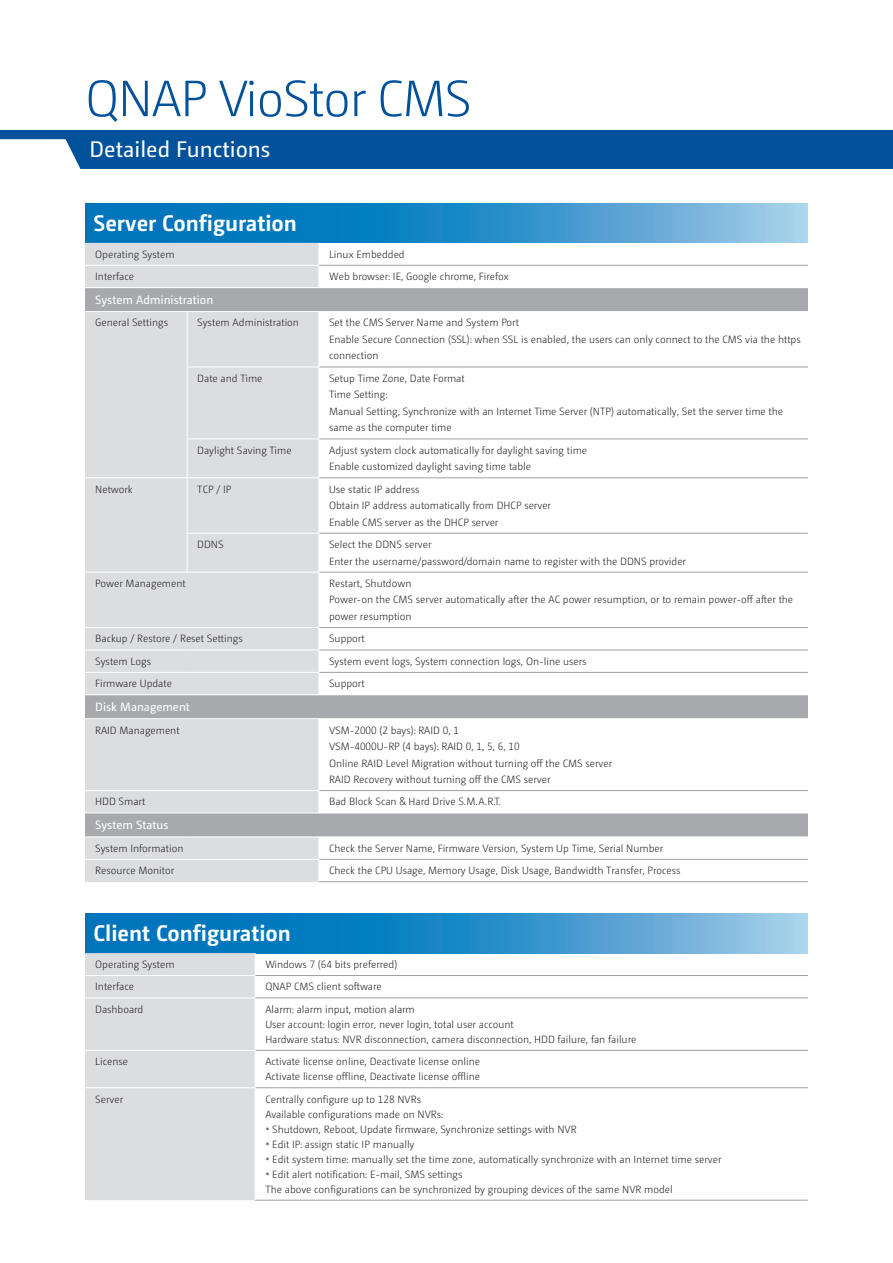
<style>
.page{position:relative;width:893px;height:1263px;background:#fff}
.page>*{position:absolute;margin:0;border:0;box-sizing:border-box;transform-origin:0 0}
.t1{font:300 51px "QNAP Camingo Dos";letter-spacing:-.025em;color:#01529a}
.t2{font:700 22.5px "QNAP Camingo Dos";color:#fff}
.t3{font:22.5px "QNAP Camingo Dos";color:#fff}
.t4{font:12px "QNAP Camingo Dos";color:#fff}
.t5{font:300 10.5px/16.5px "QNAP Camingo Dos";color:#231f20}
</style>
<div class="page">
<svg style="left:85px;top:203px;width:723px;height:40px;background:#3091ca"></svg>
<div style="left:85px;top:243px;width:234px;height:638px;background:#dcdddf"></div>
<div style="left:85px;top:288px;width:723px;height:24px;background:#a8a9ad"></div>
<div style="left:85px;top:695px;width:723px;height:24px;background:#a8a9ad"></div>
<div style="left:85px;top:813px;width:723px;height:24px;background:#a8a9ad"></div>
<hr style="left:319px;top:367px;width:489px;height:1px;background:#9d9fa2">
<hr style="left:319px;top:439px;width:489px;height:1px;background:#9d9fa2">
<hr style="left:319px;top:478px;width:489px;height:1px;background:#9d9fa2">
<hr style="left:319px;top:533px;width:489px;height:1px;background:#9d9fa2">
<hr style="left:319px;top:572px;width:489px;height:1px;background:#9d9fa2">
<hr style="left:319px;top:627px;width:489px;height:1px;background:#9d9fa2">
<hr style="left:319px;top:650px;width:489px;height:1px;background:#9d9fa2">
<hr style="left:319px;top:672px;width:489px;height:1px;background:#9d9fa2">
<hr style="left:319px;top:790px;width:489px;height:1px;background:#9d9fa2">
<hr style="left:319px;top:859px;width:489px;height:1px;background:#9d9fa2">
<hr style="left:85px;top:287px;width:102px;height:1px;background:#fff">
<hr style="left:187px;top:287px;width:132px;height:1px;background:#fff">
<hr style="left:319px;top:311px;width:489px;height:1px;background:#fff">
<hr style="left:85px;top:311px;width:102px;height:1px;background:#fff">
<hr style="left:187px;top:311px;width:132px;height:1px;background:#fff">
<hr style="left:187px;top:312px;width:1px;height:55px;background:#fff">
<hr style="left:187px;top:367px;width:132px;height:1px;background:#fff">
<hr style="left:187px;top:367px;width:1px;height:72px;background:#fff">
<hr style="left:187px;top:439px;width:132px;height:1px;background:#fff">
<hr style="left:187px;top:439px;width:1px;height:39px;background:#fff">
<hr style="left:85px;top:478px;width:102px;height:1px;background:#fff">
<hr style="left:187px;top:478px;width:132px;height:1px;background:#fff">
<hr style="left:187px;top:478px;width:1px;height:55px;background:#fff">
<hr style="left:187px;top:533px;width:132px;height:1px;background:#fff">
<hr style="left:187px;top:533px;width:1px;height:39px;background:#fff">
<hr style="left:85px;top:572px;width:102px;height:1px;background:#fff">
<hr style="left:187px;top:572px;width:132px;height:1px;background:#fff">
<hr style="left:85px;top:627px;width:102px;height:1px;background:#fff">
<hr style="left:187px;top:627px;width:132px;height:1px;background:#fff">
<hr style="left:85px;top:650px;width:102px;height:1px;background:#fff">
<hr style="left:187px;top:650px;width:132px;height:1px;background:#fff">
<hr style="left:85px;top:672px;width:102px;height:1px;background:#fff">
<hr style="left:187px;top:672px;width:132px;height:1px;background:#fff">
<hr style="left:85px;top:694px;width:102px;height:1px;background:#fff">
<hr style="left:187px;top:694px;width:132px;height:1px;background:#fff">
<hr style="left:319px;top:718px;width:489px;height:1px;background:#fff">
<hr style="left:85px;top:718px;width:102px;height:1px;background:#fff">
<hr style="left:187px;top:718px;width:132px;height:1px;background:#fff">
<hr style="left:85px;top:790px;width:102px;height:1px;background:#fff">
<hr style="left:187px;top:790px;width:132px;height:1px;background:#fff">
<hr style="left:85px;top:813px;width:102px;height:1px;background:#fff">
<hr style="left:187px;top:813px;width:132px;height:1px;background:#fff">
<hr style="left:319px;top:813px;width:489px;height:1px;background:#fff">
<hr style="left:85px;top:837px;width:102px;height:1px;background:#fff">
<hr style="left:187px;top:837px;width:132px;height:1px;background:#fff">
<hr style="left:85px;top:859px;width:102px;height:1px;background:#fff">
<hr style="left:187px;top:859px;width:132px;height:1px;background:#fff">
<hr style="left:319px;top:367px;width:1px;height:72px;background:#fff">
<hr style="left:319px;top:439px;width:1px;height:39px;background:#fff">
<hr style="left:319px;top:478px;width:1px;height:55px;background:#fff">
<hr style="left:319px;top:533px;width:1px;height:39px;background:#fff">
<hr style="left:319px;top:572px;width:1px;height:55px;background:#fff">
<hr style="left:319px;top:881px;width:489px;height:1px;background:#9d9fa2">
<hr style="left:85px;top:881px;width:102px;height:1px;background:#dcdddf">
<hr style="left:187px;top:881px;width:132px;height:1px;background:#dcdddf">
<hr style="left:85px;top:265px;width:102px;height:1px;background:#fff">
<hr style="left:187px;top:265px;width:132px;height:1px;background:#fff">
<hr style="left:319px;top:265px;width:489px;height:1px;background:#9d9fa2">
<div style="left:0;top:130px;width:893px;height:39px;background:#01529a"></div>
<svg style="left:0;top:139px;width:81px;height:30px;background:#e4edf4"></svg>
<svg style="left:85px;top:913px;width:723px;height:40px;background:#3091ca"></svg>
<hr style="left:255px;top:1050px;width:553px;height:1px;background:#9d9fa2">
<hr style="left:255px;top:1087px;width:553px;height:1px;background:#9d9fa2">
<hr style="left:255px;top:1200px;width:553px;height:1px;background:#9d9fa2">
<div style="left:85px;top:953px;width:171px;height:247px;background:#dcdddf"></div>
<hr style="left:255px;top:998px;width:1px;height:52px;background:#fff">
<hr style="left:255px;top:1050px;width:1px;height:37px;background:#fff">
<hr style="left:255px;top:1088px;width:1px;height:112px;background:#fff">
<hr style="left:85px;top:998px;width:170px;height:1px;background:#fff">
<hr style="left:85px;top:975px;width:170px;height:1px;background:#fff">
<hr style="left:255px;top:998px;width:553px;height:1px;background:#9d9fa2">
<hr style="left:255px;top:975px;width:553px;height:1px;background:#9d9fa2">
<h1 class="t1" style="left:85px;top:69px;width:388px">QNAP VioStor CMS</h1>
<h2 class="t3" style="left:90px;top:136px;width:182px">Detailed Functions</h2>
<h2 class="t2" style="left:94px;top:209px;width:205px">Server Configuration</h2>
<p class="t5" style="left:95px;top:246px;width:81px">Operating System</p>
<p class="t5" style="left:329px;top:246px;width:77px">Linux Embedded</p>
<p class="t5" style="left:95px;top:268px;width:40px">Interface</p>
<p class="t5" style="left:329px;top:268px;width:181px">Web browser: IE, Google chrome, Firefox</p>
<p class="t4" style="left:95px;top:293px;width:120px">System Administration</p>
<p class="t5" style="left:95px;top:315px;width:74px">General Settings</p>
<p class="t5" style="left:197px;top:315px;width:103px">System Administration</p>
<p class="t5" style="left:329px;top:315px;width:473px">Set the CMS Server Name and System Port<br>Enable Secure Connection (SSL): when SSL is enabled, the users can only connect to the CMS via the https connection</p>
<p class="t5" style="left:197px;top:370px;width:67px">Date and Time</p>
<p class="t5" style="left:329px;top:370px;width:456px">Setup Time Zone, Date Format<br>Time Setting:<br>Manual Setting, Synchronize with an Internet Time Server (NTP) automatically, Set the server time the same as the computer time</p>
<p class="t5" style="left:197px;top:442px;width:96px">Daylight Saving Time</p>
<p class="t5" style="left:329px;top:442px;width:260px">Adjust system clock automatically for daylight saving time<br>Enable customized daylight saving time table</p>
<p class="t5" style="left:95px;top:481px;width:39px">Network</p>
<p class="t5" style="left:197px;top:481px;width:35px">TCP / IP</p>
<p class="t5" style="left:329px;top:481px;width:223px">Use static IP address<br>Obtain IP address automatically from DHCP server<br>Enable CMS server as the DHCP server</p>
<p class="t5" style="left:197px;top:536px;width:28px">DDNS</p>
<p class="t5" style="left:329px;top:536px;width:358px">Select the DDNS server<br>Enter the username/password/domain name to register with the DDNS provider</p>
<p class="t5" style="left:95px;top:575px;width:92px">Power Management</p>
<p class="t5" style="left:329px;top:575px;width:466px">Restart, Shutdown<br>Power-on the CMS server automatically after the AC power resumption, or to remain power-off after the power resumption</p>
<p class="t5" style="left:95px;top:630px;width:149px">Backup / Restore / Reset Settings</p>
<p class="t5" style="left:329px;top:630px;width:37px">Support</p>
<p class="t5" style="left:95px;top:653px;width:57px">System Logs</p>
<p class="t5" style="left:329px;top:653px;width:259px">System event logs, System connection logs, On-line users</p>
<p class="t5" style="left:95px;top:675px;width:78px">Firmware Update</p>
<p class="t5" style="left:329px;top:675px;width:37px">Support</p>
<p class="t4" style="left:95px;top:700px;width:96px">Disk Management</p>
<p class="t5" style="left:95px;top:722px;width:86px">RAID Management</p>
<p class="t5" style="left:329px;top:722px;width:285px">VSM-2000 (2 bays): RAID 0, 1<br>VSM-4000U-RP (4 bays): RAID 0, 1, 5, 6, 10<br>Online RAID Level Migration without turning off the CMS server RAID Recovery without turning off the CMS server</p>
<p class="t5" style="left:95px;top:793px;width:52px">HDD Smart</p>
<p class="t5" style="left:329px;top:793px;width:173px">Bad Block Scan &amp; Hard Drive S.M.A.R.T.</p>
<p class="t4" style="left:95px;top:818px;width:75px">System Status</p>
<p class="t5" style="left:95px;top:840px;width:90px">System Information</p>
<p class="t5" style="left:329px;top:840px;width:336px">Check the Server Name, Firmware Version, System Up Time, Serial Number</p>
<p class="t5" style="left:95px;top:862px;width:80px">Resource Monitor</p>
<p class="t5" style="left:329px;top:862px;width:353px">Check the CPU Usage, Memory Usage, Disk Usage, Bandwidth Transfer, Process</p>
<h2 class="t2" style="left:94px;top:920px;width:199px">Client Configuration</h2>
<p class="t5" style="left:95px;top:956px;width:81px">Operating System</p>
<p class="t5" style="left:265px;top:956px;width:133px">Windows 7 (64 bits preferred)</p>
<p class="t5" style="left:95px;top:978px;width:40px">Interface</p>
<p class="t5" style="left:265px;top:978px;width:118px">QNAP CMS client software</p>
<p class="t5" style="left:95px;top:1001px;width:50px">Dashboard</p>
<p class="t5" style="left:265px;top:1002px;width:372px;line-height:15px">Alarm: alarm input, motion alarm<br>User account: login error, never login, total user account<br>Hardware status: NVR disconnection, camera disconnection, HDD failure, fan failure</p>
<p class="t5" style="left:95px;top:1053px;width:34px">License</p>
<p class="t5" style="left:265px;top:1054px;width:216px;line-height:15px">Activate license online, Deactivate license online<br>Activate license offline, Deactivate license offline</p>
<p class="t5" style="left:95px;top:1091px;width:29px">Server</p>
<p class="t5" style="left:265px;top:1091px;width:458px;line-height:15px">Centrally configure up to 128 NVRs<br>Available configurations made on NVRs:<br>* Shutdown, Reboot, Update firmware, Synchronize settings with NVR<br>* Edit IP: assign static IP manually<br>* Edit system time: manually set the time zone, automatically synchronize with an Internet time server * Edit alert notification: E-mail, SMS settings<br>The above configurations can be synchronized by grouping devices of the same NVR model</p>
</div>
